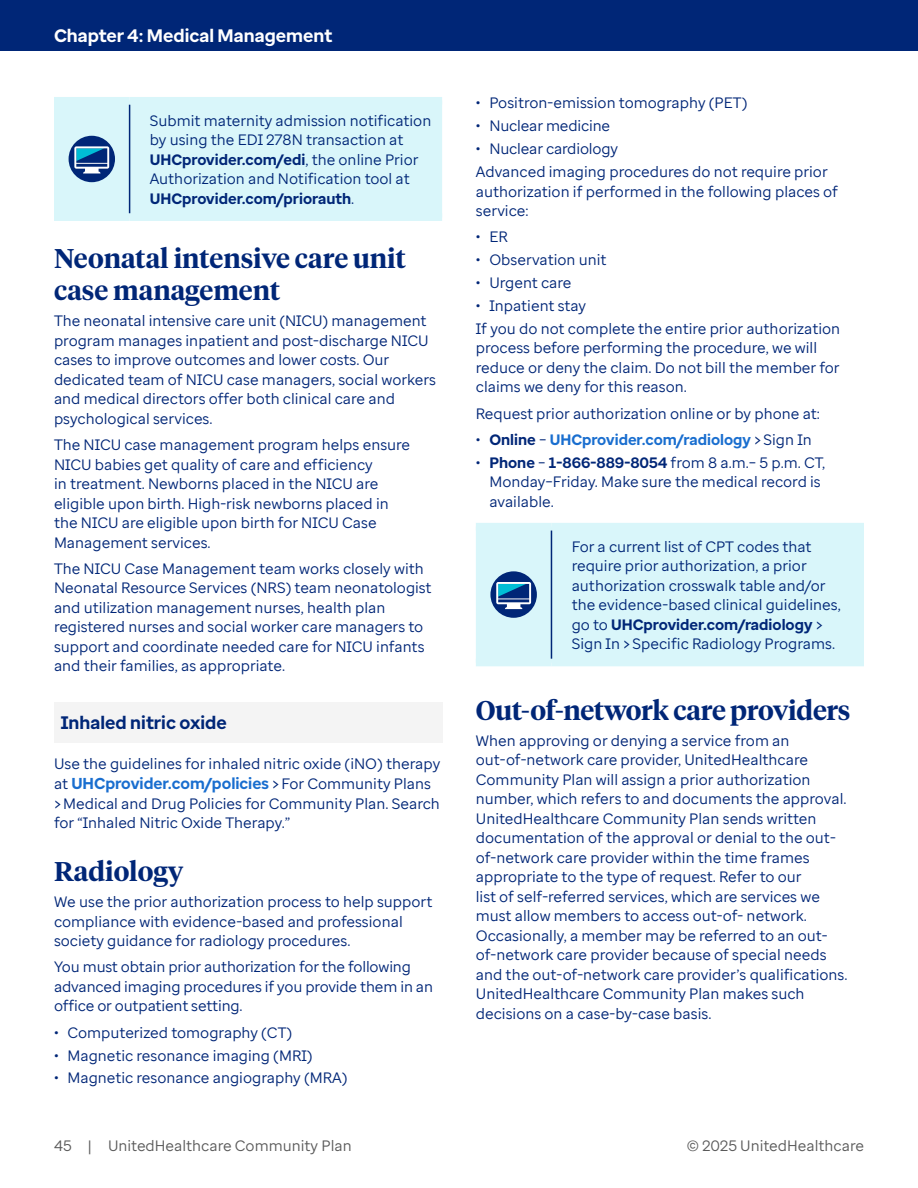
<style>
.page{position:relative;width:918px;height:1188px;background:#fff}
.page>*{position:absolute;margin:0;border:0;box-sizing:border-box;transform-origin:0 0}
.H4{font:600 27px/32.4px "UHC Serif Headline";color:#002677}
.t1{font:700 18px "Enterprise Sans";color:#fff}
.H5_Sans_Gray_Shading{font:700 18px "Enterprise Sans";color:#002677}
.Body{font:700 15.75px "Enterprise Sans";color:#196ecf}
.Body-2{font:15px/19.5px "Enterprise Sans";color:#002677}
.t2{font:15px "Enterprise Sans";color:#5a5a5a}
.t3{font:700 15px "Enterprise Sans";color:#196ecf}
.s1{font-weight:700}
.s2{font-weight:400;font-size:15px;color:#002677}
.s3{font-weight:400;color:#002677}
.s4{color:#002677}
</style>
<div class="page">
<div style="left:54px;top:702px;width:388px;height:41px;background:#f4f4f4"></div>
<div style="left:54px;top:104px;width:388px;height:109px;background:#d9f6fa"></div>
<hr style="left:129px;top:104px;width:1px;height:109px;background:#002677">
<div style="left:54px;top:97px;width:76px;height:7px;background:#d9f6fa"></div>
<div style="left:54px;top:213px;width:76px;height:8px;background:#d9f6fa"></div>
<div style="left:130px;top:97px;width:312px;height:7px;background:#d9f6fa"></div>
<div style="left:130px;top:213px;width:312px;height:8px;background:#d9f6fa"></div>
<div style="left:69px;top:136px;width:46px;height:46px;background:#002677;border-radius:50%"></div>
<svg style="left:74px;top:146px;width:35px;height:27px"></svg>
<div style="left:476px;top:530px;width:388px;height:129px;background:#d9f6fa"></div>
<hr style="left:551px;top:530px;width:1px;height:129px;background:#002677">
<div style="left:476px;top:523px;width:75px;height:7px;background:#d9f6fa"></div>
<div style="left:476px;top:659px;width:75px;height:7px;background:#d9f6fa"></div>
<div style="left:551px;top:523px;width:313px;height:7px;background:#d9f6fa"></div>
<div style="left:551px;top:659px;width:313px;height:7px;background:#d9f6fa"></div>
<svg style="left:490px;top:571px;width:47px;height:47px"></svg>
<svg style="left:496px;top:582px;width:35px;height:27px"></svg>
<div style="left:0;top:0;width:918px;height:51px;background:#002677"></div>
<p class="t1" style="left:54px;top:24px;width:280px">Chapter 4: Medical Management</p>
<p class="Body-2" style="left:150px;top:111px;width:283px">Submit maternity admission notification by using the EDI 278N transaction at <span class="s1">UHCprovider.com/edi</span>, the online Prior Authorization and Notification tool at <span class="s1">UHCprovider.com/priorauth</span>.</p>
<p class="H4" style="left:54px;top:241px;width:353px">Neonatal intensive care unit case management</p>
<p class="Body-2" style="left:54px;top:311px;width:384px">The neonatal intensive care unit (NICU) management program manages inpatient and post-discharge NICU cases to improve outcomes and lower costs. Our dedicated team of NICU case managers, social workers and medical directors offer both clinical care and psychological services.</p>
<p class="Body-2" style="left:54px;top:435px;width:358px">The NICU case management program helps ensure NICU babies get quality of care and efficiency<br>in treatment. Newborns placed in the NICU are eligible upon birth. High-risk newborns placed in the NICU are eligible upon birth for NICU Case Management services.</p>
<p class="Body-2" style="left:54px;top:559px;width:379px">The NICU Case Management team works closely with Neonatal Resource Services (NRS) team neonatologist and utilization management nurses, health plan registered nurses and social worker care managers to support and coordinate needed care for NICU infants and their families, as appropriate.</p>
<p class="H5_Sans_Gray_Shading" style="left:61px;top:711px;width:168px">Inhaled nitric oxide</p>
<p class="Body-2" style="left:54px;top:754px;width:388px">Use the guidelines for inhaled nitric oxide (iNO) therapy</p>
<p class="Body" style="left:54px;top:773px;width:379px"><span class="s2">at</span> UHCprovider.com/policies <span class="s2">&gt; For Community Plans</span></p>
<p class="Body-2" style="left:54px;top:794px;width:387px">&gt; Medical and Drug Policies for Community Plan. Search for “Inhaled Nitric Oxide Therapy.”</p>
<p class="H4" style="left:54px;top:854px;width:131px">Radiology</p>
<p class="Body-2" style="left:54px;top:892px;width:380px">We use the prior authorization process to help support compliance with evidence-based and professional society guidance for radiology procedures.</p>
<p class="Body-2" style="left:54px;top:957px;width:381px">You must obtain prior authorization for the following advanced imaging procedures if you provide them in an office or outpatient setting.</p>
<p class="Body-2" style="left:54px;top:1022px;width:240px">• Computerized tomography (CT)</p>
<p class="Body-2" style="left:54px;top:1045px;width:260px">• Magnetic resonance imaging (MRI)</p>
<p class="Body-2" style="left:54px;top:1068px;width:295px">• Magnetic resonance angiography (MRA)</p>
<p class="Body-2" style="left:476px;top:93px;width:273px">• Positron-emission tomography (PET)</p>
<p class="Body-2" style="left:476px;top:116px;width:136px">• Nuclear medicine</p>
<p class="Body-2" style="left:476px;top:139px;width:144px">• Nuclear cardiology</p>
<p class="Body-2" style="left:476px;top:162px;width:364px">Advanced imaging procedures do not require prior authorization if performed in the following places of service:</p>
<p class="Body-2" style="left:476px;top:227px;width:34px">• ER</p>
<p class="Body-2" style="left:476px;top:250px;width:132px">• Observation unit</p>
<p class="Body-2" style="left:476px;top:273px;width:97px">• Urgent care</p>
<p class="Body-2" style="left:476px;top:296px;width:112px">• Inpatient stay</p>
<p class="Body-2" style="left:476px;top:319px;width:366px">If you do not complete the entire prior authorization process before performing the procedure, we will reduce or deny the claim. Do not bill the member for claims we deny for this reason.</p>
<p class="Body-2" style="left:476px;top:403px;width:346px">Request prior authorization online or by phone at:</p>
<p class="t3" style="left:476px;top:430px;width:337px"><span class="s3">•</span> <span class="s4">Online</span> <span class="s3">–</span> UHCprovider.com/radiology <span class="s3">&gt; Sign In</span></p>
<p class="Body-2" style="left:489px;top:453px;width:337px;text-indent:-14px">• <span class="s1">Phone</span> – <span class="s1">1-866-889-8054</span> from 8 a.m.– 5 p.m. CT,<br>Monday–Friday. Make sure the medical record is available.</p>
<p class="Body-2" style="left:572px;top:536px;width:271px">For a current list of CPT codes that require prior authorization, a prior authorization crosswalk table and/or the evidence-based clinical guidelines, go to <span class="s1">UHCprovider.com/radiology</span> &gt; Sign In &gt; Specific Radiology Programs.</p>
<p class="H4" style="left:476px;top:693px;width:376px">Out-of-network care providers</p>
<p class="Body-2" style="left:476px;top:731px;width:373px">When approving or denying a service from an out-of-network care provider, UnitedHealthcare Community Plan will assign a prior authorization number, which refers to and documents the approval.<br>UnitedHealthcare Community Plan sends written documentation of the approval or denial to the out&shy;of-network care provider within the time frames appropriate to the type of request. Refer to our<br>list of self-referred services, which are services we must allow members to access out-of- network.<br>Occasionally, a member may be referred to an out&shy;of-network care provider because of special needs and the out-of-network care provider’s qualifications.<br>UnitedHealthcare Community Plan makes such decisions on a case-by-case basis.</p>
<p class="t2" style="left:54px;top:1136px;width:299px">45 | UnitedHealthcare Community Plan</p>
<p class="t2" style="left:687px;top:1136px;width:179px">© 2025 UnitedHealthcare</p>
</div>
